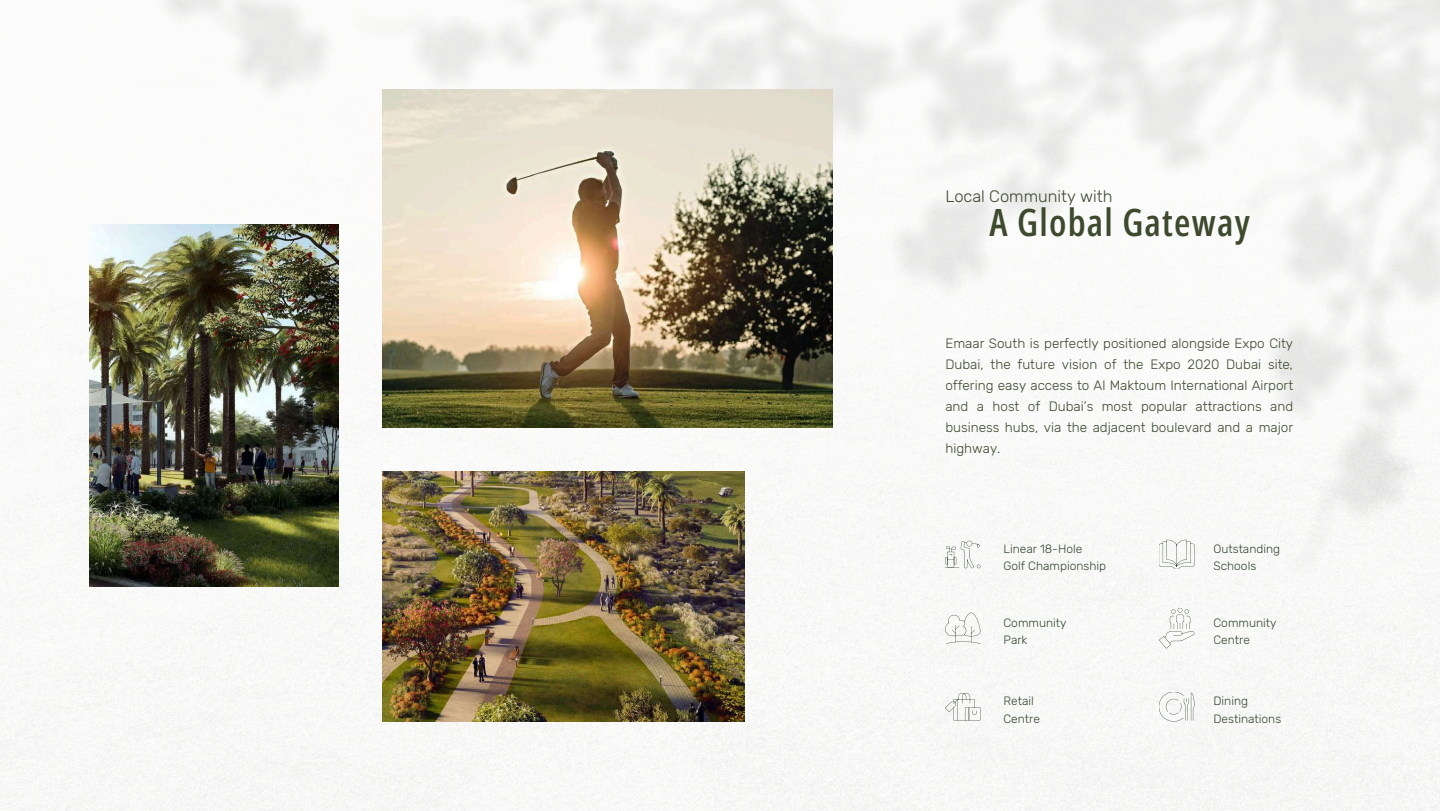
<style>
.page{position:relative;width:1440px;height:811px;background:#fff}
.page>*{position:absolute;margin:0;border:0;box-sizing:border-box;transform-origin:0 0}
.t1{font:600 37.5px "Open Sans Condensed";letter-spacing:.035em;color:#3e492e}
.t2{font:300 16.5px "Rubik";color:#3e492e}
.t3{font:300 13.5px/20.9px "Rubik";color:#3e492e;text-align:justify}
.t4{font:300 12px/17.4px "Rubik";color:#354731}
</style>
<div class="page">
<img style="left:0;top:0;width:1440px;height:810px">
<svg style="left:945px;top:612px;width:35px;height:31px"></svg>
<svg style="left:945px;top:692px;width:35px;height:27px"></svg>
<svg style="left:945px;top:540px;width:35px;height:28px"></svg>
<svg style="left:1159px;top:539px;width:36px;height:30px"></svg>
<svg style="left:1159px;top:691px;width:36px;height:30px"></svg>
<svg style="left:1159px;top:607px;width:35px;height:41px"></svg>
<img style="left:382px;top:471px;width:362px;height:250px">
<img style="left:382px;top:89px;width:450px;height:338px">
<img style="left:89px;top:224px;width:250px;height:362px">
<p class="t2" style="left:945px;top:186px;width:169px">Local Community with</p>
<h1 class="t1" style="left:990px;top:196px;width:262px">A Global Gateway</h1>
<p class="t3" style="left:945px;top:333px;width:349px">Emaar South is perfectly positioned alongside Expo City Dubai, the future vision of the Expo 2020 Dubai site, offering easy access to Al Maktoum International Airport and a host of Dubai’s most popular attractions and business hubs, via the adjacent boulevard and a major highway.</p>
<p class="t4" style="left:1004px;top:539px;width:104px">Linear 18-Hole<br>Golf Championship</p>
<p class="t4" style="left:1214px;top:539px;width:68px">Outstanding<br>Schools</p>
<p class="t4" style="left:1004px;top:613px;width:65px">Community<br>Park</p>
<p class="t4" style="left:1214px;top:613px;width:65px">Community<br>Centre</p>
<p class="t4" style="left:1004px;top:691px;width:38px">Retail<br>Centre</p>
<p class="t4" style="left:1214px;top:691px;width:69px">Dining<br>Destinations</p>
</div>
